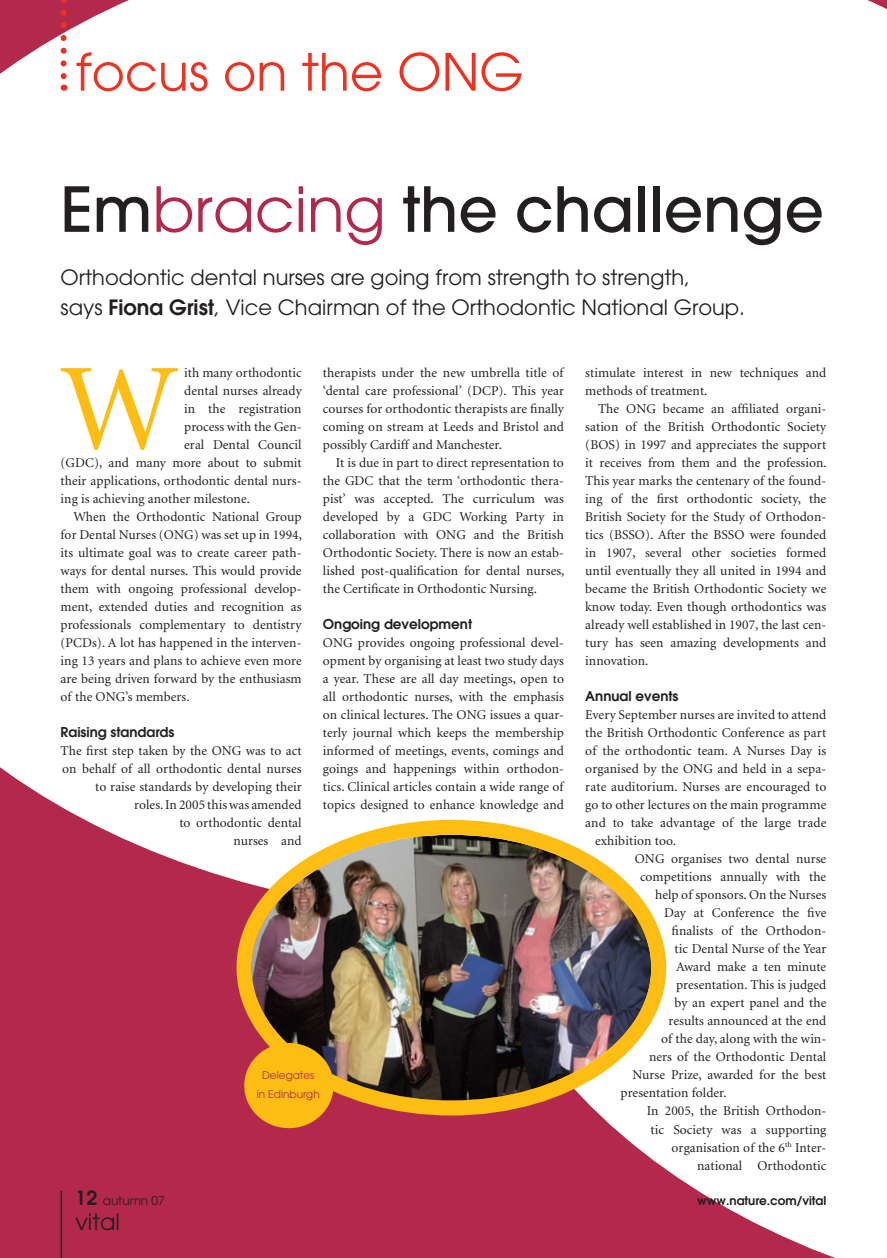
<style>
.page{position:relative;width:887px;height:1258px;background:#fff}
.page>*{position:absolute;margin:0;border:0;box-sizing:border-box;transform-origin:0 0}
.t1{font:124.2px "Minion";color:#fdbd12}
.t2{font:500 61.5px "Avant Garde";color:#231f20}
.t3{font:51px "Avant Garde";color:#ef3122}
.t4{font:22.5px "Avant Garde";color:#231f20}
.t5{font:21px/30px "Avant Garde";color:#231f20}
.t6{font:13.5px/18px "Minion";letter-spacing:.005em;color:#231f20}
.t7{font:600 13.5px "Avant Garde";color:#231f20}
.t8{font:600 12px "Avant Garde";color:#231f20}
.t9{font:12px "Avant Garde";color:#231f20}
.t10{font:10.5px/18px "Avant Garde";color:#b3294c;text-align:center}
.s1{font-weight:400;color:#b3294c}
.s2{font-weight:600}
.s3{font-family:"Avant Garde";font-weight:600}
.s4{font-weight:600;font-size:19.5px}
</style>
<div class="page">
<div style="left:0;top:0;width:887px;height:1257px;background:#b3294c"></div>
<div style="left:0;top:0;width:887px;height:916px;background:#fff"></div>
<svg style="left:461px;top:323px;width:426px;height:934px;background:#f7e9ea"></svg>
<svg style="left:61px;top:0;width:6px;height:91px"></svg>
<hr style="left:61px;top:1190px;width:1px;height:67px;background:#231f20">
<img style="left:251px;top:834px;width:400px;height:266px;border-radius:50%">
<div style="left:236px;top:819px;width:430px;height:296px;border:15px solid #fdbd12;border-radius:50%"></div>
<div style="left:244px;top:1042px;width:89px;height:85px;background:#fdbd12;border-radius:50%"></div>
<p class="t3" style="left:75px;top:53px;width:450px">focus on the ONG</p>
<p class="t2" style="left:61px;top:186px;width:764px">Em<span class="s1">bracing</span> the challenge</p>
<p class="t5" style="left:61px;top:264px;width:686px">Orthodontic dental nurses are going from strength to strength,<br>says <span class="s2">Fiona Grist</span>, Vice Chairman of the Orthodontic National Group.</p>
<p class="t1" style="left:61px;top:360px;width:119px">W</p>
<p class="t6" style="left:184px;top:364px;width:119px">ith many orthodontic</p>
<p class="t6" style="left:184px;top:382px;width:119px">dental nurses already</p>
<p class="t6" style="left:184px;top:400px;width:119px">in the registration</p>
<p class="t6" style="left:184px;top:418px;width:119px">process with the Gen-</p>
<p class="t6" style="left:184px;top:436px;width:119px">eral Dental Council</p>
<p class="t6" style="left:61px;top:454px;width:242px">(GDC), and many more about to submit</p>
<p class="t6" style="left:61px;top:472px;width:242px">their applications, orthodontic dental nurs-</p>
<p class="t6" style="left:61px;top:490px;width:191px">ing is achieving another milestone.</p>
<p class="t6" style="left:73px;top:508px;width:230px">When the Orthodontic National Group</p>
<p class="t6" style="left:61px;top:526px;width:243px">for Dental Nurses (ONG) was set up in 1994,</p>
<p class="t6" style="left:61px;top:544px;width:242px">its ultimate goal was to create career path-</p>
<p class="t6" style="left:61px;top:562px;width:242px">ways for dental nurses. This would provide</p>
<p class="t6" style="left:61px;top:580px;width:242px">them with ongoing professional develop-</p>
<p class="t6" style="left:61px;top:598px;width:242px">ment, extended duties and recognition as</p>
<p class="t6" style="left:61px;top:616px;width:242px">professionals complementary to dentistry</p>
<p class="t6" style="left:61px;top:634px;width:242px">(PCDs). A lot has happened in the interven-</p>
<p class="t6" style="left:61px;top:652px;width:242px">ing 13 years and plans to achieve even more</p>
<p class="t6" style="left:61px;top:670px;width:242px">are being driven forward by the enthusiasm</p>
<p class="t6" style="left:61px;top:688px;width:130px">of the ONG’s members.</p>
<p class="t7" style="left:61px;top:727px;width:115px">Raising standards</p>
<p class="t6" style="left:61px;top:742px;width:242px">The first step taken by the ONG was to act</p>
<p class="t6" style="left:62px;top:760px;width:241px">on behalf of all orthodontic dental nurses</p>
<p class="t6" style="left:95px;top:778px;width:208px">to raise standards by developing their</p>
<p class="t6" style="left:134px;top:796px;width:169px">roles. In 2005 this was amended</p>
<p class="t6" style="left:179px;top:814px;width:124px">to orthodontic dental</p>
<p class="t6" style="left:233px;top:832px;width:70px">nurses and</p>
<p class="t6" style="left:323px;top:364px;width:242px">therapists under the new umbrella title of</p>
<p class="t6" style="left:323px;top:382px;width:242px">‘dental care professional’ (DCP). This year</p>
<p class="t6" style="left:323px;top:400px;width:242px">courses for orthodontic therapists are finally</p>
<p class="t6" style="left:323px;top:418px;width:242px">coming on stream at Leeds and Bristol and</p>
<p class="t6" style="left:323px;top:436px;width:181px">possibly Cardiff and Manchester.</p>
<p class="t6" style="left:336px;top:454px;width:230px">It is due in part to direct representation to</p>
<p class="t6" style="left:323px;top:472px;width:242px">the GDC that the term ‘orthodontic thera-</p>
<p class="t6" style="left:323px;top:490px;width:242px">pist’ was accepted. The curriculum was</p>
<p class="t6" style="left:323px;top:508px;width:242px">developed by a GDC Working Party in</p>
<p class="t6" style="left:323px;top:526px;width:242px">collaboration with ONG and the British</p>
<p class="t6" style="left:323px;top:544px;width:242px">Orthodontic Society. There is now an estab-</p>
<p class="t6" style="left:323px;top:562px;width:243px">lished post-qualification for dental nurses,</p>
<p class="t6" style="left:323px;top:580px;width:216px">the Certificate in Orthodontic Nursing.</p>
<p class="t6" style="left:323px;top:616px;width:243px"><span class="s3">Ongoing development<br></span>ONG provides ongoing professional devel&shy;opment by organising at least two study days a year. These are all day meetings, open to all orthodontic nurses, with the emphasis on clinical lectures. The ONG issues a quar&shy;terly journal which keeps the membership informed of meetings, events, comings and goings and happenings within orthodon&shy;tics. Clinical articles contain a wide range of topics designed to enhance knowledge and</p>
<p class="t10" style="left:257px;top:1067px;width:64px">Delegates in Edinburgh</p>
<p class="t6" style="left:585px;top:364px;width:242px">stimulate interest in new techniques and</p>
<p class="t6" style="left:585px;top:382px;width:124px">methods of treatment.</p>
<p class="t6" style="left:598px;top:400px;width:230px">The ONG became an affiliated organi-</p>
<p class="t6" style="left:585px;top:418px;width:242px">sation of the British Orthodontic Society</p>
<p class="t6" style="left:585px;top:436px;width:242px">(BOS) in 1997 and appreciates the support</p>
<p class="t6" style="left:585px;top:454px;width:243px">it receives from them and the profession.</p>
<p class="t6" style="left:585px;top:472px;width:242px">This year marks the centenary of the found-</p>
<p class="t6" style="left:585px;top:490px;width:242px">ing of the first orthodontic society, the</p>
<p class="t6" style="left:585px;top:508px;width:242px">British Society for the Study of Orthodon-</p>
<p class="t6" style="left:585px;top:526px;width:242px">tics (BSSO). After the BSSO were founded</p>
<p class="t6" style="left:585px;top:544px;width:242px">in 1907, several other societies formed</p>
<p class="t6" style="left:585px;top:562px;width:242px">until eventually they all united in 1994 and</p>
<p class="t6" style="left:585px;top:580px;width:242px">became the British Orthodontic Society we</p>
<p class="t6" style="left:585px;top:598px;width:242px">know today. Even though orthodontics was</p>
<p class="t6" style="left:585px;top:616px;width:242px">already well established in 1907, the last cen-</p>
<p class="t6" style="left:585px;top:634px;width:242px">tury has seen amazing developments and</p>
<p class="t6" style="left:585px;top:652px;width:65px">innovation.</p>
<p class="t7" style="left:585px;top:691px;width:95px">Annual events</p>
<p class="t6" style="left:585px;top:706px;width:242px">Every September nurses are invited to attend</p>
<p class="t6" style="left:585px;top:724px;width:242px">the British Orthodontic Conference as part</p>
<p class="t6" style="left:585px;top:742px;width:242px">of the orthodontic team. A Nurses Day is</p>
<p class="t6" style="left:585px;top:760px;width:242px">organised by the ONG and held in a sepa-</p>
<p class="t6" style="left:585px;top:778px;width:242px">rate auditorium. Nurses are encouraged to</p>
<p class="t6" style="left:585px;top:796px;width:242px">go to other lectures on the main programme</p>
<p class="t6" style="left:585px;top:814px;width:242px">and to take advantage of the large trade</p>
<p class="t6" style="left:595px;top:832px;width:83px">exhibition too.</p>
<p class="t6" style="left:635px;top:850px;width:193px">ONG organises two dental nurse</p>
<p class="t6" style="left:640px;top:868px;width:188px">competitions annually with the</p>
<p class="t6" style="left:655px;top:886px;width:173px">help of sponsors. On the Nurses</p>
<p class="t6" style="left:664px;top:904px;width:164px">Day at Conference the five</p>
<p class="t6" style="left:671px;top:922px;width:156px">finalists of the Orthodon-</p>
<p class="t6" style="left:674px;top:940px;width:153px">tic Dental Nurse of the Year</p>
<p class="t6" style="left:676px;top:958px;width:152px">Award make a ten minute</p>
<p class="t6" style="left:676px;top:976px;width:152px">presentation. This is judged</p>
<p class="t6" style="left:674px;top:994px;width:153px">by an expert panel and the</p>
<p class="t6" style="left:668px;top:1012px;width:159px">results announced at the end</p>
<p class="t6" style="left:661px;top:1030px;width:167px">of the day, along with the win-</p>
<p class="t6" style="left:649px;top:1048px;width:179px">ners of the Orthodontic Dental</p>
<p class="t6" style="left:632px;top:1066px;width:195px">Nurse Prize, awarded for the best</p>
<p class="t6" style="left:620px;top:1084px;width:108px">presentation folder.</p>
<p class="t6" style="left:647px;top:1102px;width:181px">In 2005, the British Orthodon-</p>
<p class="t6" style="left:650px;top:1120px;width:177px">tic Society was a supporting</p>
<p class="t6" style="left:671px;top:1138px;width:156px">organisation of the 6<sup>th</sup> Inter-</p>
<p class="t6" style="left:697px;top:1156px;width:131px">national Orthodontic</p>
<p class="t9" style="left:75px;top:1195px;width:91px"><span class="s4">12</span> autumn 07</p>
<p class="t8" style="left:697px;top:1195px;width:131px">www.nature.com/vital</p>
<p class="t4" style="left:75px;top:1212px;width:46px">vital</p>
</div>
